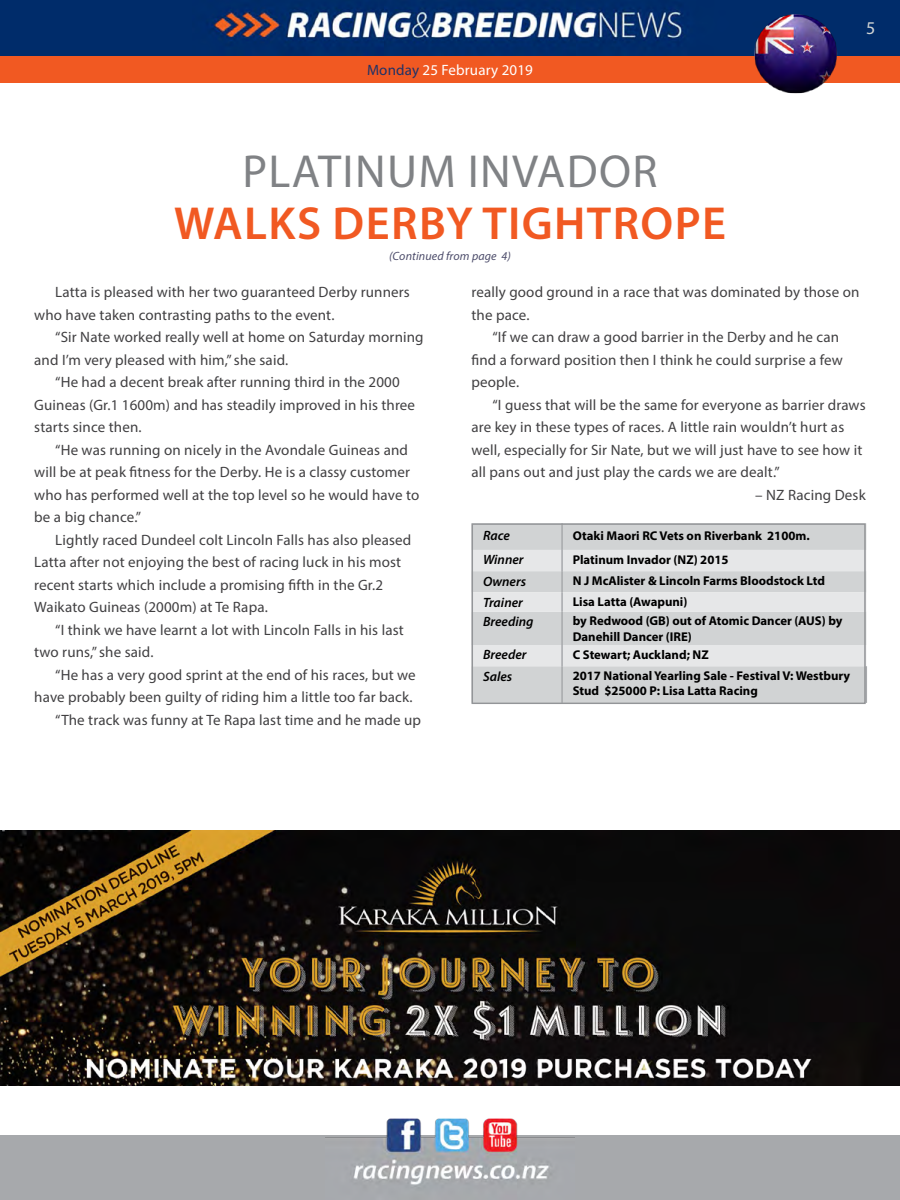
<style>
.page{position:relative;width:900px;height:1200px;background:#fff}
.page>*{position:absolute;margin:0;border:0;box-sizing:border-box;transform-origin:0 0}
.t1{font:600 46.5px "Myriad Pro";letter-spacing:.03em;color:#f15922}
.t2{font:46.5px "Myriad Pro";letter-spacing:.03em;color:#808285}
.t3{font:18px "Myriad Pro";color:#d1d4d4}
.t4{font:15px/22.5px "Myriad Pro";letter-spacing:.01em;color:#414042}
.t5{font:15px "Myriad Pro";letter-spacing:.01em;color:#fff}
.t6{font:italic 600 13.5px "Myriad Pro";color:#000}
.t7{font:700 12.75px/15.3px "Myriad Pro";color:#000}
.t8{font:italic 12px "Myriad Pro";letter-spacing:.01em;color:#4d4d6b}
.s1{color:#203267}
</style>
<div class="page">
<div style="left:0;top:1136px;width:900px;height:64px;background:#a7a9ac"></div>
<img style="left:325px;top:1118px;width:250px;height:67px">
<div style="left:0;top:56px;width:900px;height:27px;background:#f15922"></div>
<img style="left:0;top:0;width:900px;height:56px">
<div style="left:475px;top:526px;width:388px;height:175px;background:#d1d3d4"></div>
<svg style="left:475px;top:550px;width:388px;height:116px;background:#dcddde"></svg>
<hr style="left:561px;top:523px;width:2px;height:27px;background:#a7a9ac">
<hr style="left:561px;top:550px;width:2px;height:21px;background:#a7a9ac">
<hr style="left:561px;top:571px;width:2px;height:21px;background:#a7a9ac">
<hr style="left:561px;top:592px;width:2px;height:20px;background:#a7a9ac">
<hr style="left:561px;top:612px;width:2px;height:33px;background:#a7a9ac">
<hr style="left:561px;top:645px;width:2px;height:21px;background:#a7a9ac">
<hr style="left:561px;top:666px;width:2px;height:37px;background:#a7a9ac">
<hr style="left:866px;top:666px;width:1px;height:37px;background:#a7a9ac">
<div style="left:472px;top:523px;width:394px;height:181px;border:2px solid #939598"></div>
<img style="left:752px;top:12px;width:88px;height:82px">
<img style="left:0;top:830px;width:900px;height:255px">
<p class="t5" style="left:367px;top:61px;width:167px"><span class="s1">Monday</span> 25 February 2019</p>
<h1 class="t2" style="left:242px;top:143px;width:250px">Platinum Inva</h1>
<h1 class="t2" style="left:567px;top:143px;width:92px">dor</h1>
<h1 class="t1" style="left:174px;top:194px;width:525px">WALKS DERBY TIGHTROPE</h1>
<p class="t8" style="left:389px;top:249px;width:123px">(Continued from page 4)</p>
<p class="t3" style="left:866px;top:17px;width:11px">5</p>
<p class="t4" style="left:34px;top:281px;width:377px;text-indent:21px">Latta is pleased with her two guaranteed Derby runners who have taken contrasting paths to the event.</p>
<p class="t4" style="left:55px;top:326px;width:370px">“Sir Nate worked really well at home on Saturday morning</p>
<p class="t4" style="left:34px;top:348px;width:255px">and I’m very pleased with him,” she said.</p>
<p class="t4" style="left:55px;top:371px;width:346px">“He had a decent break after running third in the 2000</p>
<p class="t4" style="left:34px;top:393px;width:382px">Guineas (Gr.1 1600m) and has steadily improved in his three</p>
<p class="t4" style="left:34px;top:416px;width:109px">starts since then.</p>
<p class="t4" style="left:55px;top:438px;width:354px">“He was running on nicely in the Avondale Guineas and</p>
<p class="t4" style="left:34px;top:461px;width:377px">will be at peak fitness for the Derby. He is a classy customer</p>
<p class="t4" style="left:34px;top:483px;width:387px">who has performed well at the top level so he would have to</p>
<p class="t4" style="left:34px;top:506px;width:108px">be a big chance.”</p>
<p class="t4" style="left:55px;top:528px;width:358px">Lightly raced Dundeel colt Lincoln Falls has also pleased</p>
<p class="t4" style="left:34px;top:551px;width:368px">Latta after not enjoying the best of racing luck in his most</p>
<p class="t4" style="left:34px;top:573px;width:350px">recent starts which include a promising fifth in the Gr.2</p>
<p class="t4" style="left:34px;top:596px;width:235px">Waikato Guineas (2000m) at Te Rapa.</p>
<p class="t4" style="left:55px;top:618px;width:350px">“I think we have learnt a lot with Lincoln Falls in his last</p>
<p class="t4" style="left:34px;top:641px;width:121px">two runs,” she said.</p>
<p class="t4" style="left:55px;top:663px;width:362px">“He has a very good sprint at the end of his races, but we</p>
<p class="t4" style="left:34px;top:686px;width:380px">have probably been guilty of riding him a little too far back.</p>
<p class="t4" style="left:55px;top:708px;width:367px">“The track was funny at Te Rapa last time and he made up</p>
<p class="t4" style="left:472px;top:281px;width:389px">really good ground in a race that was dominated by those on the pace.</p>
<p class="t4" style="left:472px;top:326px;width:373px;text-indent:21px">“If we can draw a good barrier in the Derby and he can find a forward position then I think he could surprise a few people.</p>
<p class="t4" style="left:472px;top:393px;width:396px;text-indent:21px">“I guess that will be the same for everyone as barrier draws are key in these types of races. A little rain wouldn’t hurt as well, especially for Sir Nate, but we will just have to see how it all pans out and just play the cards we are dealt.”</p>
<p class="t4" style="left:755px;top:483px;width:112px">– NZ Racing Desk</p>
<p class="t6" style="left:483px;top:527px;width:28px">Race</p>
<p class="t7" style="left:573px;top:527px;width:239px">Otaki Maori RC Vets on Riverbank 2100m.</p>
<p class="t6" style="left:483px;top:551px;width:42px">Winner</p>
<p class="t7" style="left:573px;top:551px;width:157px">Platinum Invador (NZ) 2015</p>
<p class="t6" style="left:483px;top:572px;width:45px">Owners</p>
<p class="t7" style="left:573px;top:573px;width:254px">N J McAlister &amp; Lincoln Farms Bloodstock Ltd</p>
<p class="t6" style="left:483px;top:594px;width:41px">Trainer</p>
<p class="t7" style="left:573px;top:594px;width:116px">Lisa Latta (Awapuni)</p>
<p class="t6" style="left:483px;top:613px;width:52px">Breeding</p>
<p class="t7" style="left:573px;top:613px;width:271px">by Redwood (GB) out of Atomic Dancer (AUS) by<br>Danehill Dancer (IRE)</p>
<p class="t6" style="left:483px;top:646px;width:45px">Breeder</p>
<p class="t7" style="left:573px;top:646px;width:138px">C Stewart; Auckland; NZ</p>
<p class="t6" style="left:483px;top:668px;width:31px">Sales</p>
<p class="t7" style="left:573px;top:668px;width:279px">2017 National Yearling Sale - Festival V: Westbury<br>Stud $25000 P: Lisa Latta Racing</p>
</div>
